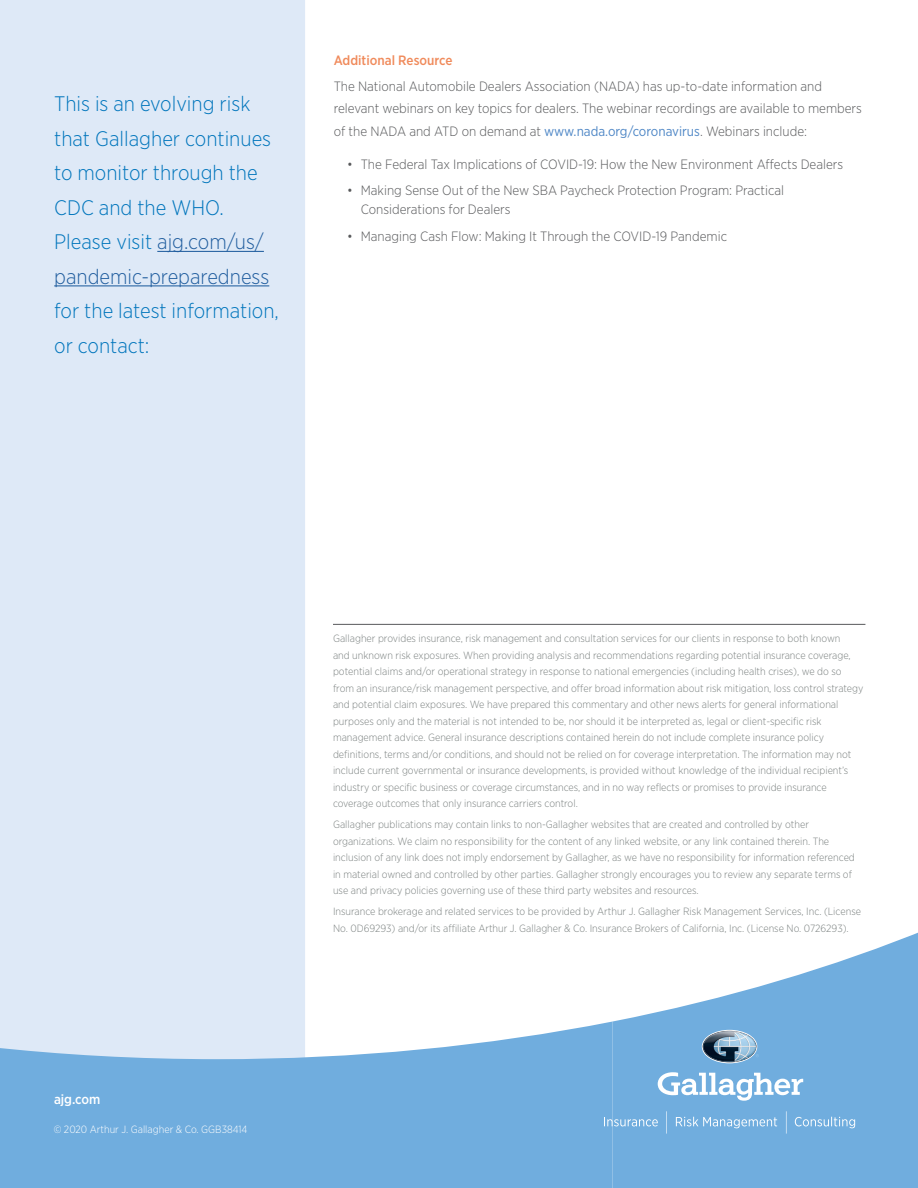
<style>
.page{position:relative;width:918px;height:1188px;background:#fff}
.page>*{position:absolute;margin:0;border:0;box-sizing:border-box;transform-origin:0 0}
.SideBar_Text{font:300 21px/34.5px "Gotham Narrow";color:#0075bc}
.Body_Text{font:300 13.5px/22.5px "Gotham Narrow";color:#58595b}
.SubHeader1{font:500 13.5px "Gotham Narrow";color:#f08b5c}
.Disclaimer{font:500 13.5px "Gotham Narrow";color:#fff}
.Disclaimer-2{font:300 10.5px/16.5px "Gotham Narrow";color:#7c8281}
.Disclaimer-3{font:300 10.5px "Gotham Narrow";color:#fff}
.s1{color:#215e9f}
.s2{font-weight:400;color:#4f87c6}
</style>
<div class="page">
<div style="left:0;top:0;width:305px;height:927px;background:#dee9f7"></div>
<svg style="left:0;top:927px;width:613px;height:261px;fill:#70adde"></svg>
<svg style="left:613px;top:932px;width:305px;height:256px;fill:#70adde"></svg>
<hr style="left:157px;top:251px;width:107px;height:1px;background:#215e9f">
<hr style="left:54px;top:285px;width:215px;height:1px;background:#215e9f">
<svg style="left:658px;top:1072px;width:145px;height:29px"></svg>
<svg style="left:702px;top:1030px;width:57px;height:33px"></svg>
<img style="left:703px;top:1031px;width:53px;height:32px">
<svg style="left:604px;top:1117px;width:54px;height:9px"></svg>
<svg style="left:676px;top:1117px;width:101px;height:11px"></svg>
<svg style="left:795px;top:1117px;width:60px;height:11px"></svg>
<svg style="left:786px;top:1111px;width:1px;height:23px"></svg>
<svg style="left:666px;top:1111px;width:1px;height:23px"></svg>
<hr style="left:333px;top:624px;width:532px;height:1px;background:#58595b">
<p class="SideBar_Text" style="left:54px;top:86px;width:226px">This is an evolving risk that Gallagher continues to monitor through the<br>CDC and the WHO.<br>Please visit <span class="s1">ajg.com/us/ pandemic-preparedness </span>for the latest information, or contact:</p>
<p class="SubHeader1" style="left:334px;top:52px;width:120px">Additional Resource</p>
<p class="Body_Text" style="left:334px;top:74px;width:530px">The National Automobile Dealers Association (NADA) has up-to-date information and relevant webinars on key topics for dealers. The webinar recordings are available to members of the NADA and ATD on demand at <span class="s2">www.nada.org/coronavirus</span>. Webinars include:</p>
<p class="Body_Text" style="left:347px;top:152px;width:498px">• The Federal Tax Implications of COVID-19: How the New Environment Affects Dealers</p>
<p class="Body_Text" style="left:361px;top:180px;width:425px;line-height:19.5px;text-indent:-14px">• Making Sense Out of the New SBA Paycheck Protection Program: Practical<br>Considerations for Dealers</p>
<p class="Body_Text" style="left:347px;top:224px;width:381px">• Managing Cash Flow: Making It Through the COVID-19 Pandemic</p>
<p class="Disclaimer" style="left:54px;top:1090px;width:48px">ajg.com</p>
<p class="Disclaimer-3" style="left:54px;top:1123px;width:195px">© 2020 Arthur J. Gallagher &amp; Co. GGB38414</p>
<p class="Disclaimer-2" style="left:333px;top:630px;width:532px">Gallagher provides insurance, risk management and consultation services for our clients in response to both known<br>and unknown risk exposures. When providing analysis and recommendations regarding potential insurance coverage, potential claims and/or operational strategy in response to national emergencies (including health crises), we do so from an insurance/risk management perspective, and offer broad information about risk mitigation, loss control strategy and potential claim exposures. We have prepared this commentary and other news alerts for general informational purposes only and the material is not intended to be, nor should it be interpreted as, legal or client-specific risk management advice. General insurance descriptions contained herein do not include complete insurance policy definitions, terms and/or conditions, and should not be relied on for coverage interpretation. The information may not include current governmental or insurance developments, is provided without knowledge of the individual recipient’s industry or specific business or coverage circumstances, and in no way reflects or promises to provide insurance coverage outcomes that only insurance carriers control.</p>
<p class="Disclaimer-2" style="left:333px;top:816px;width:523px">Gallagher publications may contain links to non-Gallagher websites that are created and controlled by other organizations. We claim no responsibility for the content of any linked website, or any link contained therein. The inclusion of any link does not imply endorsement by Gallagher, as we have no responsibility for information referenced in material owned and controlled by other parties. Gallagher strongly encourages you to review any separate terms of use and privacy policies governing use of these third party websites and resources.</p>
<p class="Disclaimer-2" style="left:333px;top:903px;width:530px">Insurance brokerage and related services to be provided by Arthur J. Gallagher Risk Management Services, Inc. (License<br>No. 0D69293) and/or its affiliate Arthur J. Gallagher &amp; Co. Insurance Brokers of California, Inc. (License No. 0726293).</p>
</div>
